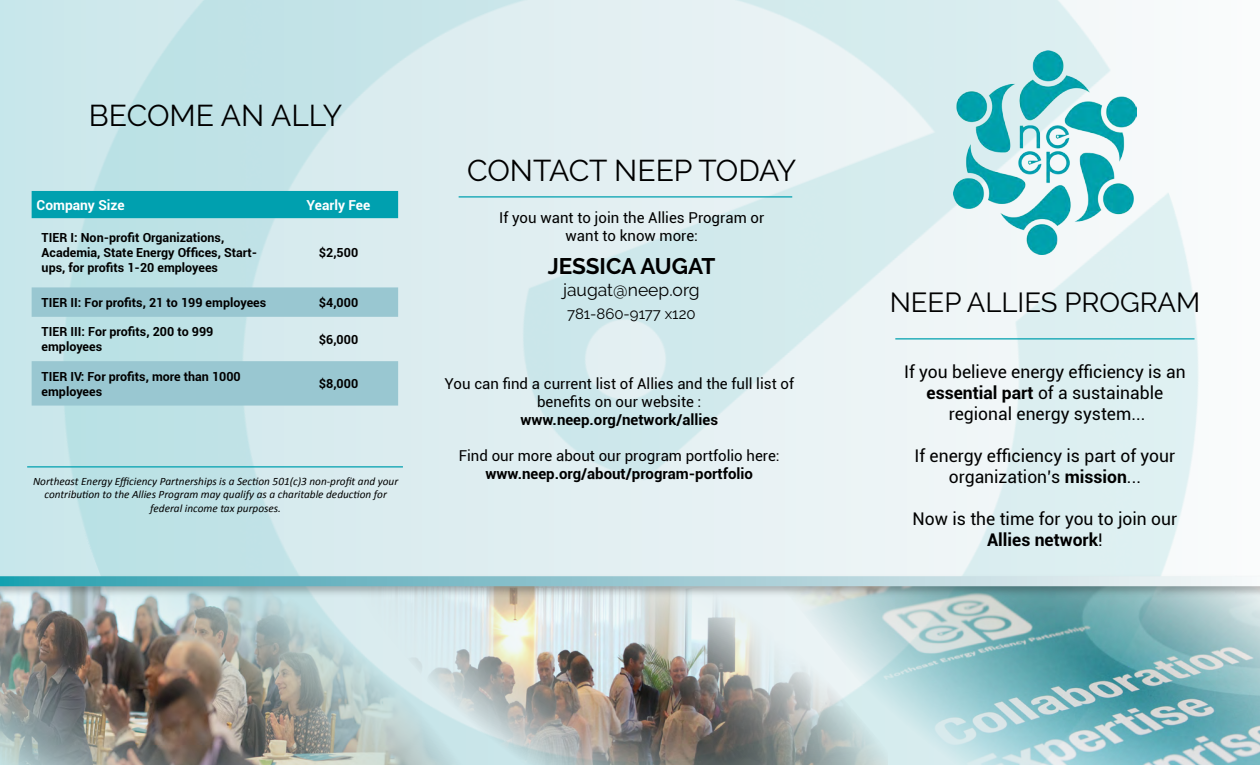
<style>
.page{position:relative;width:1260px;height:765px;background:#fff}
.page>*{position:absolute;margin:0;border:0;box-sizing:border-box;transform-origin:0 0}
.t1{font:30px "Raleway";color:#000}
.t2{font:27.5px "Raleway";color:#000}
.t3{font:700 22.5px "Raleway";color:#000}
.t4{font:17.5px/21px "Roboto";color:#000;text-align:center}
.t5{font:17.5px "Raleway";color:#000}
.t6{font:15px/18px "Roboto";color:#000;text-align:center}
.t7{font:700 15px "Roboto";color:#000}
.t8{font:15px "Raleway";color:#000}
.t9{font:700 13.75px "Roboto";color:#fff}
.t10{font:700 12.5px/15px "Roboto";color:#000}
.t11{font:italic 11.25px/13.5px "Calibri";color:#000;text-align:center}
.s1{font-weight:700}
</style>
<div class="page">
<img style="left:0;top:0;width:1199px;height:574px">
<hr style="left:27px;top:466px;width:376px;height:2px;background:#00a0af">
<hr style="left:459px;top:196px;width:333px;height:2px;background:#00a0af">
<img style="left:953px;top:51px;width:184px;height:203px">
<hr style="left:895px;top:338px;width:300px;height:1px;background:#00a0af">
<img style="left:888px;top:598px;width:372px;height:167px">
<img style="left:471px;top:598px;width:417px;height:167px">
<img style="left:0;top:598px;width:471px;height:167px">
<div style="left:0;top:574px;width:1260px;height:24px;background:#000;opacity:.27"></div>
<svg style="left:0;top:576px;width:1260px;height:10px"></svg>
<div style="left:32px;top:191px;width:366px;height:27px;background:#00a0af"></div>
<svg style="left:32px;top:287px;width:366px;height:119px;fill:#99c7d1"></svg>
<h1 class="t1" style="left:89px;top:98px;width:255px">BECOME AN ALLY</h1>
<p class="t9" style="left:37px;top:195px;width:90px">Company Size</p>
<p class="t9" style="left:307px;top:195px;width:65px">Yearly Fee</p>
<p class="t10" style="left:42px;top:230px;width:217px">TIER I: Non-profit Organizations,<br>Academia, State Energy Offices, Start&shy;ups, for profits 1-20 employees</p>
<p class="t10" style="left:319px;top:245px;width:41px">$2,500</p>
<p class="t10" style="left:42px;top:294px;width:226px">TIER II: For profits, 21 to 199 employees</p>
<p class="t10" style="left:319px;top:294px;width:41px">$4,000</p>
<p class="t10" style="left:42px;top:324px;width:173px">TIER III: For profits, 200 to 999 employees</p>
<p class="t10" style="left:319px;top:331px;width:41px">$6,000</p>
<p class="t10" style="left:42px;top:368px;width:201px">TIER IV: For profits, more than 1000 employees</p>
<p class="t10" style="left:319px;top:376px;width:41px">$8,000</p>
<p class="t11" style="left:33px;top:474px;width:367px">Northeast Energy Efficiency Partnerships is a Section 501(c)3 non-profit and your contribution to the Allies Program may qualify as a charitable deduction for federal income tax purposes.</p>
<h1 class="t1" style="left:467px;top:153px;width:331px">CONTACT NEEP TODAY</h1>
<p class="t6" style="left:499px;top:208px;width:266px">If you want to join the Allies Program or want to know more:</p>
<h3 class="t3" style="left:548px;top:253px;width:169px">JESSICA AUGAT</h3>
<h3 class="t5" style="left:563px;top:280px;width:138px">jaugat@neep.org</h3>
<p class="t8" style="left:567px;top:305px;width:130px">781-860-9177 x120</p>
<p class="t6" style="left:445px;top:374px;width:351px">You can find a current list of Allies and the full list of benefits on our website :</p>
<p class="t7" style="left:520px;top:409px;width:199px">www.neep.org/network/allies</p>
<p class="t6" style="left:459px;top:446px;width:322px">Find our more about our program portfolio here:</p>
<p class="t7" style="left:486px;top:463px;width:269px">www.neep.org/about/program-portfolio</p>
<h2 class="t2" style="left:890px;top:286px;width:312px">NEEP ALLIES PROGRAM</h2>
<h3 class="t4" style="left:904px;top:360px;width:283px">If you believe energy efficiency is an <span class="s1">essential part</span> of a sustainable regional energy system...</h3>
<h3 class="t4" style="left:915px;top:444px;width:262px">If energy efficiency is part of your organization’s <span class="s1">mission</span>...</h3>
<h3 class="t4" style="left:913px;top:507px;width:266px">Now is the time for you to join our<br><span class="s1">Allies network</span>!</h3>
</div>
